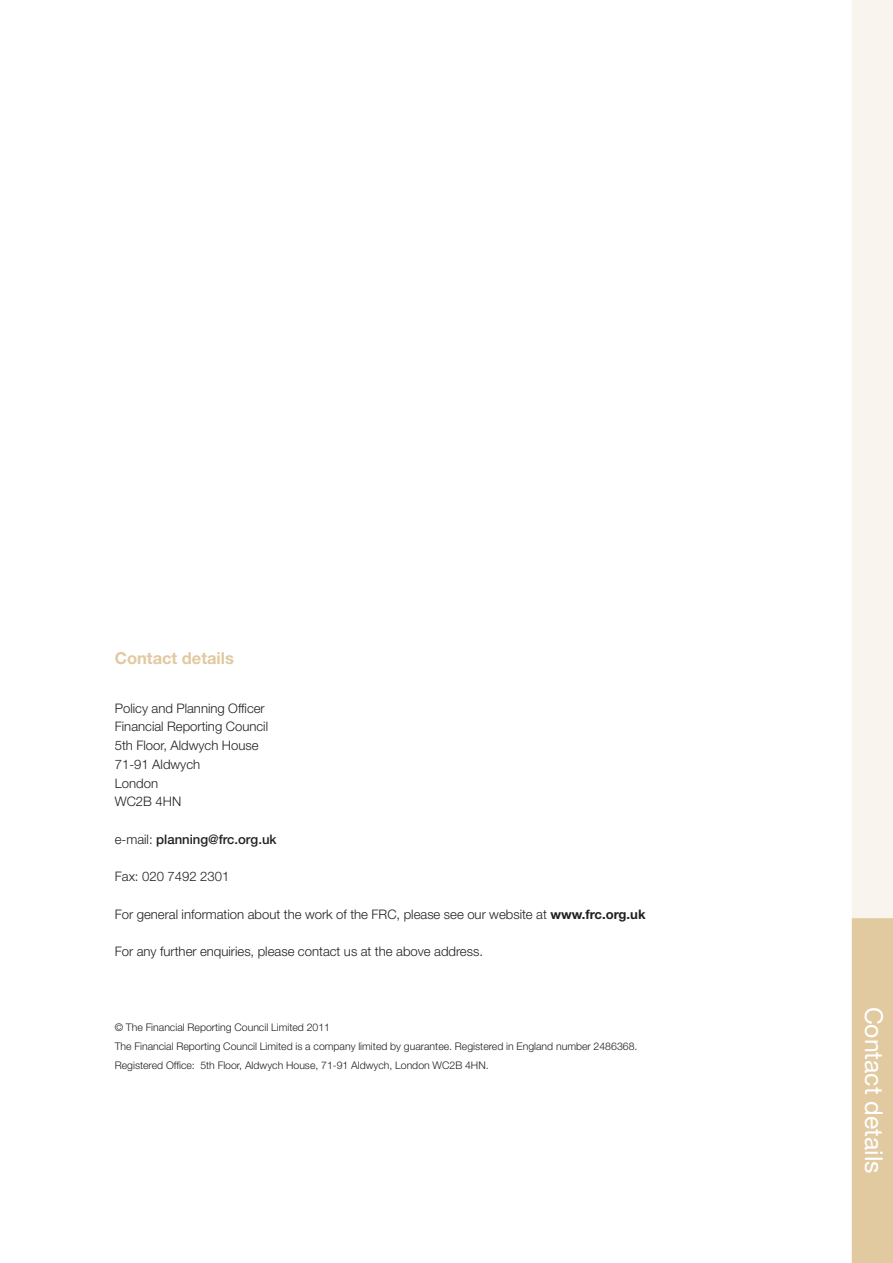
<style>
.page{position:relative;width:893px;height:1263px;background:#fff}
.page>*{position:absolute;margin:0;border:0;box-sizing:border-box;transform-origin:0 0}
.t1{font:24.75px "Helvetica Neue";color:#fff}
.t2{font:700 16.5px "Helvetica Neue";color:#e1c9a0}
.t3{font:300 13.2px/18.8px "Helvetica Neue";color:#231f20}
.t4{font:500 13.2px "Helvetica Neue";color:#231f20}
.t5{font:300 10.5px/18.8px "Helvetica Neue";color:#231f20}
.s1{font-weight:300}
.s2{font-weight:700}
</style>
<div class="page">
<div style="left:852px;top:0;width:41px;height:918px;background:#f9f5ee"></div>
<div style="left:852px;top:918px;width:41px;height:345px;background:#e1c9a0"></div>
<p class="t2" style="left:115px;top:648px;width:121px">Contact details</p>
<p class="t3" style="left:115px;top:698px;width:155px">Policy and Planning Officer<br>Financial Reporting Council<br>5th Floor, Aldwych House<br>71-91 Aldwych<br>London<br>WC2B 4HN</p>
<p class="t4" style="left:115px;top:831px;width:163px"><span class="s1">e-mail:</span> planning@frc.org.uk</p>
<p class="t3" style="left:115px;top:867px;width:116px">Fax: 020 7492 2301</p>
<p class="t3" style="left:115px;top:904px;width:532px">For general information about the work of the FRC, please see our website at <span class="s2">www.frc.org.uk</span></p>
<p class="t3" style="left:115px;top:942px;width:370px">For any further enquiries, please contact us at the above address.</p>
<p class="t5" style="left:115px;top:1018px;width:524px">© The Financial Reporting Council Limited 2011<br>The Financial Reporting Council Limited is a company limited by guarantee. Registered in England number 2486368.<br>Registered Office: 5th Floor, Aldwych House, 71-91 Aldwych, London WC2B 4HN.</p>
<h1 class="t1" style="left:889px;top:1006px;width:168px;rotate:90deg">Contact details</h1>
</div>
